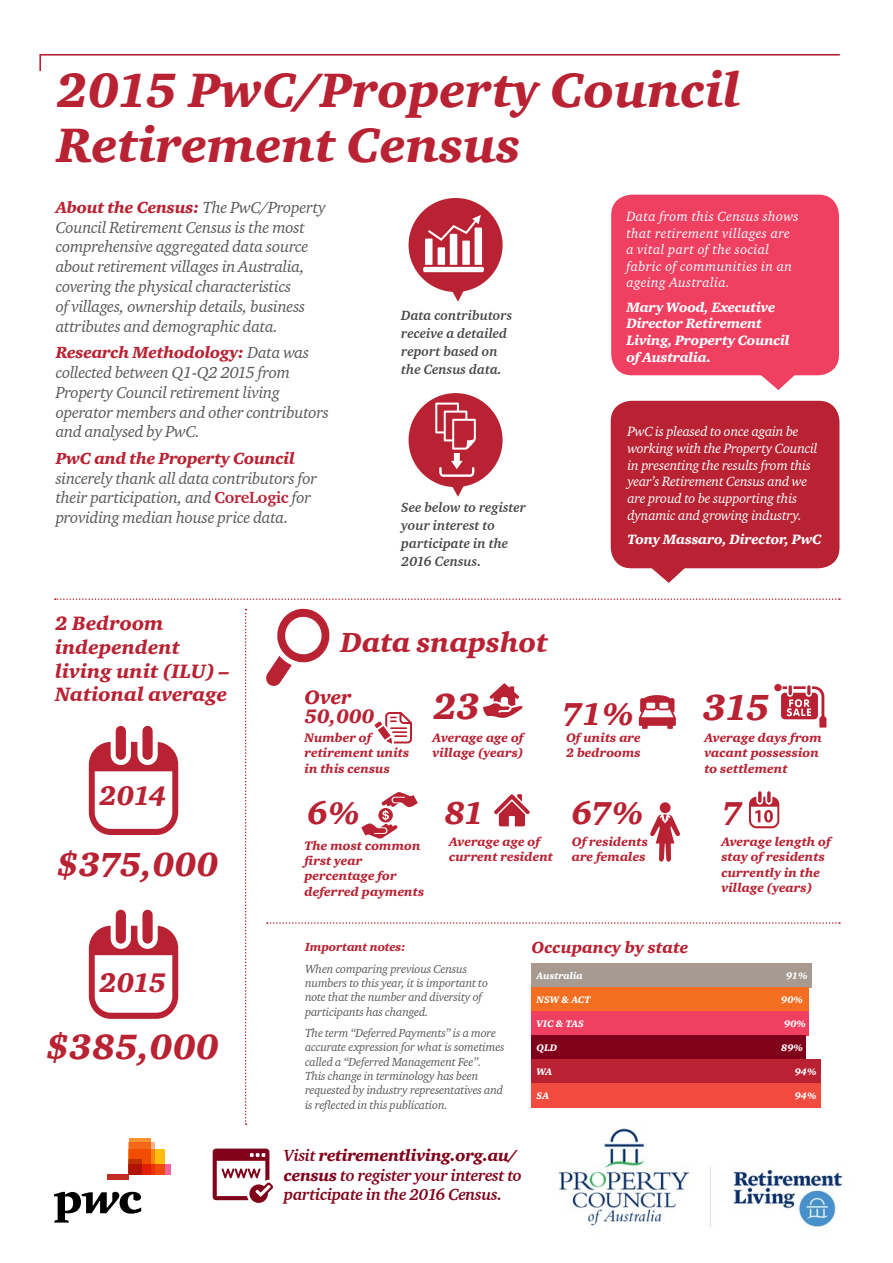
<style>
.page{position:relative;width:893px;height:1263px;background:#fff}
.page>*{position:absolute;margin:0;border:0;box-sizing:border-box;transform-origin:0 0}
.t1{font:49.5px/54px "Charter ITC Blac Ital";color:#b82233}
.t2{font:37.2px "Charter ITC Blac Ital";color:#b82233}
.t3{font:36.15px "Charter ITC Blac Ital";color:#b82233}
.t4{font:34.35px "Charter ITC Blac Ital";letter-spacing:-.02em;color:#b82233}
.t5{font:32.55px "Charter ITC Blac Ital";color:#b82233}
.t6{font:28.35px "Charter ITC Blac Ital";color:#b82233}
.t7{font:27.6px "Charter ITC Blac Ital";letter-spacing:-.055em;color:#b82233}
.t8{font:19.95px "Charter ITC Blac Ital";color:#b82233}
.t9{font:19.8px/23.9px "Charter ITC Blac Ital";color:#b82233}
.t10{font:italic 16.5px/19.8px "Charter ITC";letter-spacing:-.015em;color:#58595b}
.t11{font:16.5px "Charter ITC Blac Ital";letter-spacing:-.015em;color:#b82233}
.t12{font:italic 700 16.5px/19.8px "Charter ITC";letter-spacing:-.02em;color:#80021a}
.t13{font:16.5px "Charter ITC Blac Ital";letter-spacing:-.02em;color:#80021a}
.t14{font:italic 13.8px/16.6px "Charter ITC";letter-spacing:-.015em;color:#fff}
.t15{font:italic 700 13.8px/18px "Charter ITC";color:#474749}
.t16{font:italic 13.8px/16.6px "Charter ITC";letter-spacing:.025em;color:#fff}
.t17{font:13.8px/16.6px "Charter ITC Blac Ital";letter-spacing:-.015em;color:#fff}
.t18{font:12.75px/15.3px "Charter ITC Blac Ital";color:#b82233}
.t19{font:italic 12px/14.4px "Charter ITC";letter-spacing:-.015em;color:#58595b}
.t20{font:12px "Charter ITC Blac Ital";letter-spacing:-.015em;color:#b82233}
.t21{font:9.75px "Charter ITC Blac Ital";color:#fff}
.s1{font-family:"Charter ITC";font-style:italic;color:#58595b}
.s2{font-weight:700;font-style:normal;color:#b82233}
.s3{font-family:"Charter ITC";font-weight:700;font-style:italic}
.s4{font-family:"Charter ITC Blac Ital";font-weight:400;font-style:normal}
</style>
<div class="page">
<div style="left:129px;top:1164px;width:42px;height:11px;background:#f0649d"></div>
<svg style="left:54px;top:1192px;width:87px;height:30px"></svg>
<div style="left:107px;top:1175px;width:22px;height:5px;background:#c22c25"></div>
<svg style="left:155px;top:1149px;width:10px;height:26px"></svg>
<svg style="left:150px;top:1142px;width:5px;height:33px"></svg>
<svg style="left:129px;top:1138px;width:21px;height:37px"></svg>
<svg style="left:129px;top:1159px;width:13px;height:16px"></svg>
<svg style="left:39px;top:54px;width:801px;height:17px"></svg>
<div style="left:409px;top:393px;width:94px;height:94px;background:#b82233;border-radius:50%"></div>
<div style="left:409px;top:198px;width:94px;height:94px;background:#b82233;border-radius:50%"></div>
<div style="left:423px;top:267px;width:61px;height:5px;background:#fff;border-radius:2px"></div>
<svg style="left:425px;top:215px;width:57px;height:87px"></svg>
<svg style="left:435px;top:403px;width:44px;height:94px"></svg>
<svg style="left:245px;top:609px;width:2px;height:516px"></svg>
<svg style="left:266px;top:608px;width:64px;height:78px"></svg>
<svg style="left:55px;top:598px;width:785px;height:2px"></svg>
<svg style="left:267px;top:922px;width:573px;height:2px"></svg>
<svg style="left:483px;top:683px;width:40px;height:35px"></svg>
<svg style="left:781px;top:685px;width:45px;height:43px"></svg>
<div style="left:774px;top:684px;width:8px;height:7px;background:#b82233;border-radius:50%"></div>
<svg style="left:361px;top:792px;width:57px;height:47px"></svg>
<svg style="left:494px;top:794px;width:36px;height:32px"></svg>
<div style="left:660px;top:802px;width:11px;height:11px;background:#b82233;border-radius:50%"></div>
<svg style="left:650px;top:814px;width:30px;height:48px"></svg>
<div style="left:531px;top:963px;width:281px;height:24px;background:#a79b91"></div>
<div style="left:531px;top:987px;width:278px;height:24px;background:#f36e21"></div>
<div style="left:531px;top:1011px;width:278px;height:24px;background:#ef4062"></div>
<div style="left:531px;top:1035px;width:275px;height:24px;background:#80021a"></div>
<div style="left:531px;top:1059px;width:290px;height:24px;background:#b82233"></div>
<div style="left:531px;top:1083px;width:290px;height:24px;background:#f04b3e"></div>
<div style="left:116px;top:726px;width:10px;height:34px;background:#b82233;border-radius:5px"></div>
<div style="left:142px;top:726px;width:11px;height:34px;background:#b82233;border-radius:5px"></div>
<svg style="left:89px;top:742px;width:89px;height:93px"></svg>
<div style="left:116px;top:910px;width:10px;height:33px;background:#b82233;border-radius:5px"></div>
<div style="left:142px;top:910px;width:11px;height:33px;background:#b82233;border-radius:5px"></div>
<svg style="left:89px;top:926px;width:89px;height:93px"></svg>
<svg style="left:375px;top:712px;width:37px;height:32px"></svg>
<svg style="left:639px;top:695px;width:37px;height:34px"></svg>
<svg style="left:758px;top:791px;width:4px;height:12px"></svg>
<svg style="left:767px;top:791px;width:4px;height:12px"></svg>
<svg style="left:749px;top:797px;width:30px;height:31px"></svg>
<img style="left:558px;top:1128px;width:285px;height:100px">
<div style="left:611px;top:195px;width:228px;height:180px;background:#ef4062;border-radius:21px"></div>
<div style="left:611px;top:401px;width:228px;height:167px;background:#b82233;border-radius:21px"></div>
<svg style="left:753px;top:375px;width:49px;height:15px"></svg>
<svg style="left:644px;top:568px;width:49px;height:15px"></svg>
<svg style="left:213px;top:1148px;width:60px;height:55px"></svg>
<h1 class="t1" style="left:56px;top:67px;width:685px">2015 PwC/Property Council<br>Retirement Census</h1>
<p class="t11" style="left:56px;top:200px;width:272px">About the Census: <span class="s1">The PwC/Property</span></p>
<p class="t10" style="left:56px;top:218px;width:254px">Council Retirement Census is the most comprehensive aggregated data source about retirement villages in Australia, covering the physical characteristics<br>of villages, ownership details, business attributes and demographic data.</p>
<p class="t11" style="left:56px;top:346px;width:255px">Research Methodology: <span class="s1">Data was</span></p>
<p class="t10" style="left:56px;top:364px;width:275px">collected between Q1-Q2 2015 from Property Council retirement living operator members and other contributors and analysed by PwC.</p>
<p class="t11" style="left:56px;top:451px;width:241px">PwC and the Property Council</p>
<p class="t10" style="left:56px;top:469px;width:263px">sincerely thank all data contributors for their participation, and <span class="s2">CoreLogic</span> for providing median house price data.</p>
<p class="t16" style="left:626px;top:209px;width:174px">Data from this Census shows that retirement villages are a vital part of the social fabric of communities in an ageing Australia.</p>
<p class="t17" style="left:626px;top:300px;width:165px">Mary Wood, Executive<br>Director Retirement<br>Living, Property Council of Australia.</p>
<p class="t15" style="left:401px;top:307px;width:112px">Data contributors receive a detailed report based on the Census data.</p>
<p class="t14" style="left:627px;top:424px;width:192px">PwC is pleased to once again be working with the Property Council in presenting the results from this year’s Retirement Census and we are proud to be supporting this dynamic and growing industry.</p>
<p class="t17" style="left:627px;top:532px;width:196px">Tony Massaro, Director, PwC</p>
<p class="t15" style="left:401px;top:499px;width:126px">See below to register your interest to participate in the<br>2016 Census.</p>
<p class="t9" style="left:55px;top:613px;width:175px">2 Bedroom independent living unit (ILU) –<br>National average</p>
<h3 class="t7" style="left:99px;top:784px;width:69px">2014</h3>
<h3 class="t4" style="left:57px;top:850px;width:163px">$375,000</h3>
<h3 class="t7" style="left:99px;top:971px;width:69px">2015</h3>
<h3 class="t3" style="left:46px;top:1032px;width:175px">$385,000</h3>
<h3 class="t6" style="left:340px;top:631px;width:209px">Data snapshot</h3>
<p class="t8" style="left:304px;top:688px;width:48px">Over</p>
<p class="t8" style="left:304px;top:708px;width:72px">50,000</p>
<p class="t18" style="left:304px;top:731px;width:106px">Number of retirement units in this census</p>
<h2 class="t2" style="left:433px;top:691px;width:48px">23</h2>
<h2 class="t2" style="left:703px;top:692px;width:69px">315</h2>
<p class="t18" style="left:704px;top:731px;width:119px">Average days from vacant possession to settlement</p>
<h3 class="t5" style="left:562px;top:700px;width:74px">71%</h3>
<p class="t18" style="left:433px;top:731px;width:92px">Average age of village (years)</p>
<p class="t18" style="left:566px;top:731px;width:76px">Of units are<br>2 bedrooms</p>
<h3 class="t5" style="left:307px;top:799px;width:54px">6%</h3>
<h3 class="t5" style="left:444px;top:799px;width:41px">81</h3>
<h3 class="t5" style="left:572px;top:799px;width:73px">67%</h3>
<h3 class="t5" style="left:721px;top:799px;width:22px">7</h3>
<p class="t18" style="left:305px;top:839px;width:121px">The most common first year percentage for deferred payments</p>
<p class="t18" style="left:449px;top:835px;width:105px">Average age of current resident</p>
<p class="t18" style="left:572px;top:835px;width:78px">Of residents are females</p>
<p class="t18" style="left:721px;top:835px;width:111px">Average length of stay of residents currently in the village (years)</p>
<p class="t20" style="left:305px;top:942px;width:102px">Important notes:</p>
<p class="t19" style="left:305px;top:962px;width:184px">When comparing previous Census numbers to this year, it is important to note that the number and diversity of participants has changed.</p>
<p class="t19" style="left:305px;top:1026px;width:201px">The term “Deferred Payments” is a more accurate expression for what is sometimes called a “Deferred Management Fee”.<br>This change in terminology has been requested by industry representatives and is reflected in this publication.</p>
<p class="t11" style="left:531px;top:940px;width:158px">Occupancy by state</p>
<p class="t21" style="left:537px;top:971px;width:48px">Australia</p>
<p class="t21" style="left:786px;top:971px;width:23px">91%</p>
<p class="t21" style="left:537px;top:995px;width:55px">NSW &amp; ACT</p>
<p class="t21" style="left:781px;top:995px;width:23px">90%</p>
<p class="t21" style="left:537px;top:1019px;width:49px">VIC &amp; TAS</p>
<p class="t21" style="left:784px;top:1019px;width:23px">90%</p>
<p class="t21" style="left:537px;top:1043px;width:22px">QLD</p>
<p class="t21" style="left:781px;top:1043px;width:23px">89%</p>
<p class="t21" style="left:537px;top:1067px;width:17px">WA</p>
<p class="t21" style="left:795px;top:1067px;width:23px">94%</p>
<p class="t21" style="left:537px;top:1091px;width:14px">SA</p>
<p class="t21" style="left:795px;top:1091px;width:23px">94%</p>
<p class="t13" style="left:284px;top:1148px;width:234px"><span class="s3">Visit</span> retirementliving.org.au/</p>
<p class="t12" style="left:284px;top:1166px;width:240px"><span class="s4">census</span> to register your interest to participate in the 2016 Census.</p>
</div>
